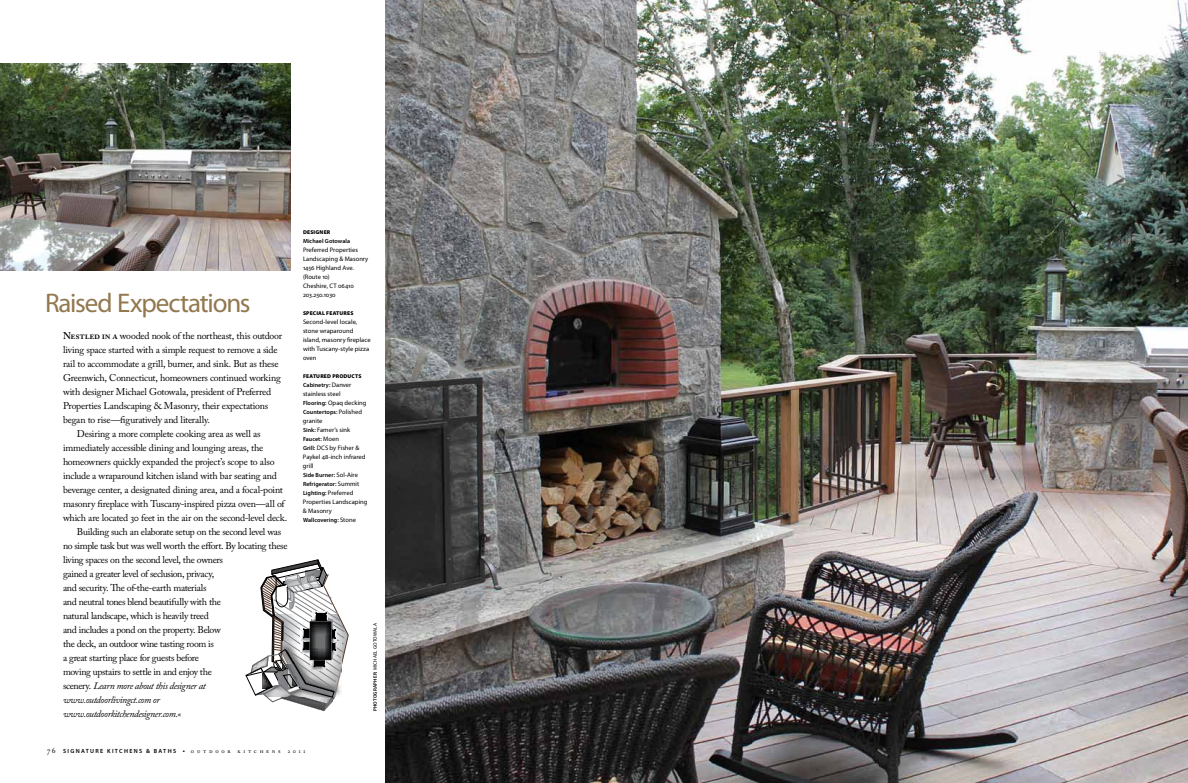
<style>
.page{position:relative;width:1188px;height:783px;background:#fff}
.page>*{position:absolute;margin:0;border:0;box-sizing:border-box;transform-origin:0 0}
.t1{font:27px "Myriad Pro";letter-spacing:-.04em;color:#92784f}
.t2{font:9.8px "Adobe Caslon Pro";letter-spacing:-.025em;color:#000}
.t3{font:italic 9.8px "Adobe Caslon Pro";letter-spacing:-.035em;color:#000}
.t4{font:6.5px/9px "Myriad Pro";letter-spacing:.005em;color:#000}
.t5{font:600 6px/9px "Myriad Pro";letter-spacing:.01em;color:#000}
.t6{font:600 6px "Myriad Pro";letter-spacing:.22em;color:#000}
.t7{font:6px "Adobe Caslon Pro";letter-spacing:.45em;color:#000}
.t8{font:900 5.5px "Myriad Pro";letter-spacing:.035em;color:#000}
.t9{font:5px "Myriad Pro";letter-spacing:.02em;color:#000}
.s1{font-weight:600}
.s2{font-style:normal}
.s3{font-weight:400;font-size:6.5px}
.s4{font-weight:600;font-size:6px}
.s5{font-family:"Adobe Caslon Pro";font-weight:400;font-size:8px}
</style>
<div class="page">
<img style="left:0;top:63px;width:291px;height:208px">
<img style="left:385px;top:0;width:803px;height:783px">
<svg style="left:246px;top:560px;width:103px;height:151px"></svg>
<h1 class="t1" style="left:45px;top:287px;width:207px">Raised Expectations</h1>
<p class="t2" style="left:63px;top:330px;width:221px"><span class="s1">Nestled in a</span> wooded nook of the northeast, this outdoor</p>
<p class="t2" style="left:63px;top:344px;width:216px">living space started with a simple request to remove a side</p>
<p class="t2" style="left:63px;top:358px;width:217px">rail to accommodate a grill, burner, and sink. But as these</p>
<p class="t2" style="left:63px;top:372px;width:219px">Greenwich, Connecticut, homeowners continued working</p>
<p class="t2" style="left:63px;top:386px;width:210px">with designer Michael Gotowala, president of Preferred</p>
<p class="t2" style="left:63px;top:400px;width:207px">Properties Landscaping &amp; Masonry, their expectations</p>
<p class="t2" style="left:63px;top:414px;width:149px">began to rise—figuratively and literally.</p>
<p class="t2" style="left:77px;top:428px;width:185px">Desiring a more complete cooking area as well as</p>
<p class="t2" style="left:63px;top:442px;width:202px">immediately accessible dining and lounging areas, the</p>
<p class="t2" style="left:63px;top:456px;width:213px">homeowners quickly expanded the project’s scope to also</p>
<p class="t2" style="left:63px;top:470px;width:215px">include a wraparound kitchen island with bar seating and</p>
<p class="t2" style="left:63px;top:484px;width:222px">beverage center, a designated dining area, and a focal-point</p>
<p class="t2" style="left:63px;top:498px;width:223px">masonry fireplace with Tuscany-inspired pizza oven—all of</p>
<p class="t2" style="left:63px;top:512px;width:226px">which are located 30 feet in the air on the second-level deck.</p>
<p class="t2" style="left:77px;top:526px;width:206px">Building such an elaborate setup on the second level was</p>
<p class="t2" style="left:63px;top:540px;width:226px">no simple task but was well worth the effort. By locating these</p>
<p class="t2" style="left:63px;top:554px;width:162px">living spaces on the second level, the owners</p>
<p class="t2" style="left:63px;top:568px;width:153px">gained a greater level of seclusion, privacy,</p>
<p class="t2" style="left:63px;top:582px;width:145px">and security. The of-the-earth materials</p>
<p class="t2" style="left:63px;top:596px;width:160px">and neutral tones blend beautifully with the</p>
<p class="t2" style="left:63px;top:610px;width:147px">natural landscape, which is heavily treed</p>
<p class="t2" style="left:63px;top:624px;width:159px">and includes a pond on the property. Below</p>
<p class="t2" style="left:63px;top:638px;width:153px">the deck, an outdoor wine tasting room is</p>
<p class="t2" style="left:63px;top:652px;width:137px">a great starting place for guests before</p>
<p class="t2" style="left:63px;top:666px;width:150px">moving upstairs to settle in and enjoy the</p>
<p class="t3" style="left:63px;top:680px;width:144px"><span class="s2">scenery.</span> Learn more about this designer at</p>
<p class="t3" style="left:63px;top:694px;width:98px">www.outdoorlivingct.com or</p>
<p class="t3" style="left:63px;top:708px;width:120px">www.outdoorkitchendesigner.com.«</p>
<p class="t8" style="left:303px;top:228px;width:29px">DESIGNER</p>
<p class="t5" style="left:303px;top:236px;width:49px">Michael Gotowala</p>
<p class="t4" style="left:303px;top:245px;width:67px">Preferred Properties<br>Landscaping &amp; Masonry<br>1456 Highland Ave. (Route 10)<br>Cheshire, CT 06410<br>203.250.1030</p>
<p class="t8" style="left:303px;top:309px;width:52px">SPECIAL FEATURES</p>
<p class="t4" style="left:303px;top:317px;width:69px">Second-level locale, stone wraparound island, masonry fireplace with Tuscany-style pizza oven</p>
<p class="t8" style="left:303px;top:372px;width:60px">FEATURED PRODUCTS</p>
<p class="t5" style="left:303px;top:380px;width:50px">Cabinetry: <span class="s3">Danver</span></p>
<p class="t4" style="left:303px;top:389px;width:65px">stainless steel<br><span class="s4">Flooring:</span> Opaq decking</p>
<p class="t5" style="left:303px;top:407px;width:61px">Countertops: <span class="s3">Polished</span></p>
<p class="t4" style="left:303px;top:416px;width:49px">granite<br><span class="s4">Sink:</span> Famer’s sink</p>
<p class="t5" style="left:303px;top:434px;width:38px">Faucet: <span class="s3">Moen</span></p>
<p class="t4" style="left:303px;top:443px;width:64px"><span class="s4">Grill:</span> DCS by Fisher &amp;<br>Paykel 48-inch infrared grill</p>
<p class="t5" style="left:303px;top:470px;width:58px">Side Burner: <span class="s3">Sol-Aire<br></span>Refrigerator: <span class="s3">Summit<br></span>Lighting: <span class="s3">Preferred</span></p>
<p class="t4" style="left:303px;top:497px;width:66px">Properties Landscaping &amp; Masonry</p>
<p class="t5" style="left:303px;top:515px;width:54px">Wallcovering: <span class="s3">Stone</span></p>
<p class="t9" style="left:372px;top:711px;width:89px;rotate:-90deg"><span class="s1">PHOTOGRAPHER:</span> Michael Gotowala</p>
<p class="t6" style="left:47px;top:747px;width:130px"><span class="s5">76</span> Signature Kitchens &amp; baths</p>
<p class="t7" style="left:183px;top:747px;width:124px">■ outdoor kitchens 2011</p>
</div>
